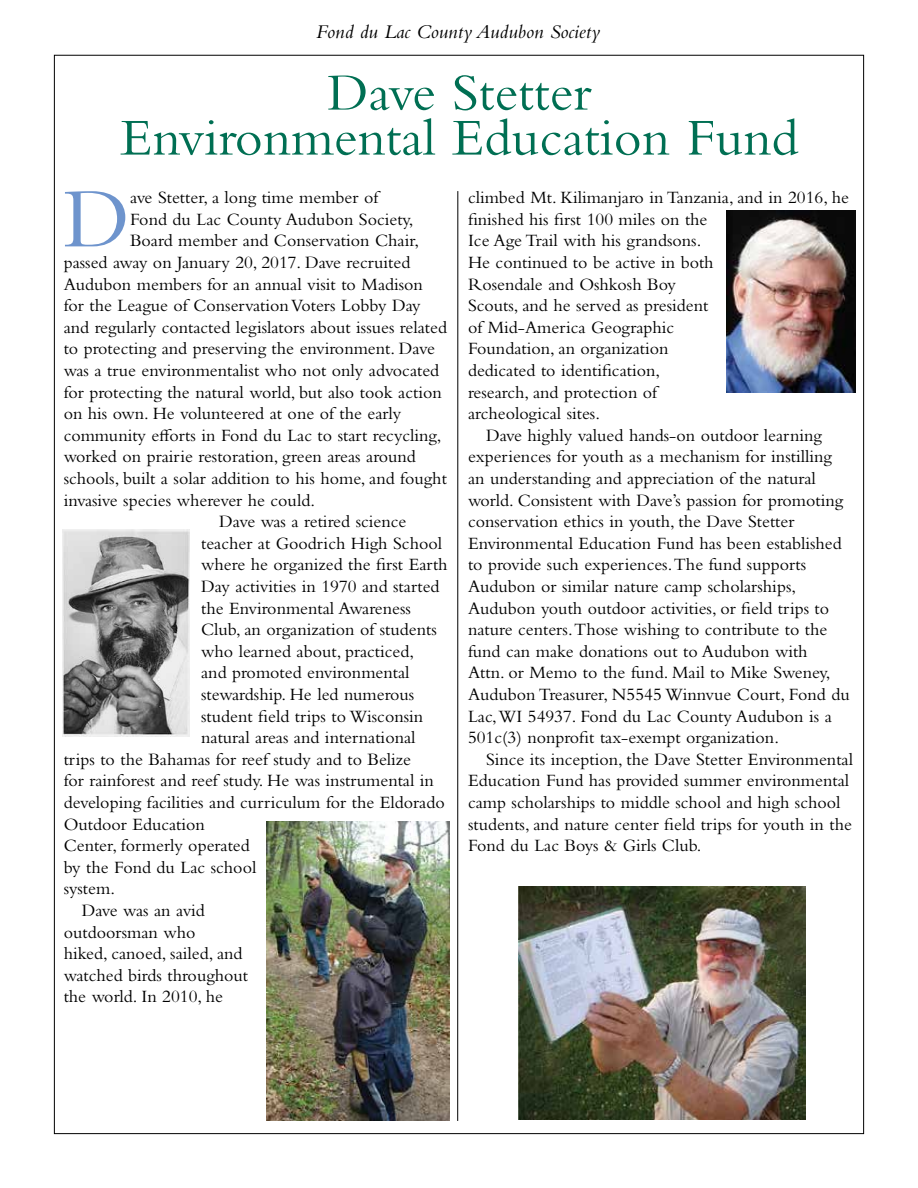
<style>
.page{position:relative;width:918px;height:1188px;background:#fff}
.page>*{position:absolute;margin:0;border:0;box-sizing:border-box;transform-origin:0 0}
.t1{font:87.45px "Bembo Std";color:#6e94cd}
.t2{font:54px/45px "Bembo Std";color:#006f53;text-align:center}
.t3{font:italic 20.25px "Bembo Std";color:#000}
.t4{font:18px "Bembo Std";color:#000}
</style>
<div class="page">
<hr style="left:457px;top:191px;width:1px;height:930px;background:#000">
<img style="left:266px;top:821px;width:183px;height:300px">
<img style="left:726px;top:211px;width:130px;height:181px">
<img style="left:518px;top:886px;width:288px;height:234px">
<img style="left:62px;top:530px;width:127px;height:207px">
<p class="t3" style="left:316px;top:20px;width:286px">Fond du Lac County Audubon Society</p>
<h2 class="t2" style="left:120px;top:69px;width:679px">Dave Stetter<br>Environmental Education Fund</h2>
<h1 class="t1" style="left:64px;top:168px;width:68px">D</h1>
<p class="t4" style="left:130px;top:187px;width:250px">ave Stetter, a long time member of</p>
<p class="t4" style="left:130px;top:209px;width:285px">Fond du Lac County Audubon Society,</p>
<p class="t4" style="left:130px;top:230px;width:291px">Board member and Conservation Chair,</p>
<p class="t4" style="left:64px;top:252px;width:348px">passed away on January 20, 2017. Dave recruited</p>
<p class="t4" style="left:64px;top:273px;width:361px">Audubon members for an annual visit to Madison</p>
<p class="t4" style="left:64px;top:295px;width:359px">for the League of Conservation Voters Lobby Day</p>
<p class="t4" style="left:64px;top:317px;width:385px">and regularly contacted legislators about issues related</p>
<p class="t4" style="left:64px;top:338px;width:373px">to protecting and preserving the environment. Dave</p>
<p class="t4" style="left:64px;top:360px;width:377px">was a true environmentalist who not only advocated</p>
<p class="t4" style="left:64px;top:381px;width:380px">for protecting the natural world, but also took action</p>
<p class="t4" style="left:64px;top:403px;width:339px">on his own. He volunteered at one of the early</p>
<p class="t4" style="left:64px;top:425px;width:379px">community efforts in Fond du Lac to start recycling,</p>
<p class="t4" style="left:64px;top:446px;width:354px">worked on prairie restoration, green areas around</p>
<p class="t4" style="left:64px;top:468px;width:385px">schools, built a solar addition to his home, and fought</p>
<p class="t4" style="left:64px;top:489px;width:253px">invasive species wherever he could.</p>
<p class="t4" style="left:219px;top:511px;width:189px">Dave was a retired science</p>
<p class="t4" style="left:201px;top:533px;width:242px">teacher at Goodrich High School</p>
<p class="t4" style="left:201px;top:554px;width:248px">where he organized the first Earth</p>
<p class="t4" style="left:201px;top:576px;width:240px">Day activities in 1970 and started</p>
<p class="t4" style="left:201px;top:597px;width:211px">the Environmental Awareness</p>
<p class="t4" style="left:201px;top:619px;width:237px">Club, an organization of students</p>
<p class="t4" style="left:201px;top:641px;width:214px">who learned about, practiced,</p>
<p class="t4" style="left:201px;top:662px;width:210px">and promoted environmental</p>
<p class="t4" style="left:201px;top:684px;width:215px">stewardship. He led numerous</p>
<p class="t4" style="left:201px;top:705px;width:224px">student field trips to Wisconsin</p>
<p class="t4" style="left:201px;top:727px;width:216px">natural areas and international</p>
<p class="t4" style="left:64px;top:749px;width:349px">trips to the Bahamas for reef study and to Belize</p>
<p class="t4" style="left:64px;top:770px;width:372px">for rainforest and reef study. He was instrumental in</p>
<p class="t4" style="left:64px;top:792px;width:383px">developing facilities and curriculum for the Eldorado</p>
<p class="t4" style="left:64px;top:813px;width:143px">Outdoor Education</p>
<p class="t4" style="left:64px;top:835px;width:188px">Center, formerly operated</p>
<p class="t4" style="left:64px;top:857px;width:194px">by the Fond du Lac school</p>
<p class="t4" style="left:64px;top:878px;width:53px">system.</p>
<p class="t4" style="left:82px;top:900px;width:125px">Dave was an avid</p>
<p class="t4" style="left:64px;top:921px;width:133px">outdoorsman who</p>
<p class="t4" style="left:64px;top:943px;width:180px">hiked, canoed, sailed, and</p>
<p class="t4" style="left:64px;top:965px;width:186px">watched birds throughout</p>
<p class="t4" style="left:64px;top:986px;width:161px">the world. In 2010, he</p>
<p class="t4" style="left:468px;top:187px;width:383px">climbed Mt. Kilimanjaro in Tanzania, and in 2016, he</p>
<p class="t4" style="left:468px;top:209px;width:241px">finished his first 100 miles on the</p>
<p class="t4" style="left:468px;top:230px;width:235px">Ice Age Trail with his grandsons.</p>
<p class="t4" style="left:468px;top:252px;width:247px">He continued to be active in both</p>
<p class="t4" style="left:468px;top:273px;width:209px">Rosendale and Oshkosh Boy</p>
<p class="t4" style="left:468px;top:295px;width:242px">Scouts, and he served as president</p>
<p class="t4" style="left:468px;top:317px;width:208px">of Mid-America Geographic</p>
<p class="t4" style="left:468px;top:338px;width:202px">Foundation, an organization</p>
<p class="t4" style="left:468px;top:360px;width:194px">dedicated to identification,</p>
<p class="t4" style="left:468px;top:381px;width:191px">research, and protection of</p>
<p class="t4" style="left:468px;top:403px;width:134px">archeological sites.</p>
<p class="t4" style="left:486px;top:425px;width:337px">Dave highly valued hands-on outdoor learning</p>
<p class="t4" style="left:468px;top:446px;width:365px">experiences for youth as a mechanism for instilling</p>
<p class="t4" style="left:468px;top:468px;width:349px">an understanding and appreciation of the natural</p>
<p class="t4" style="left:468px;top:489px;width:377px">world. Consistent with Dave’s passion for promoting</p>
<p class="t4" style="left:468px;top:511px;width:328px">conservation ethics in youth, the Dave Stetter</p>
<p class="t4" style="left:468px;top:533px;width:375px">Environmental Education Fund has been established</p>
<p class="t4" style="left:468px;top:554px;width:340px">to provide such experiences. The fund supports</p>
<p class="t4" style="left:468px;top:576px;width:330px">Audubon or similar nature camp scholarships,</p>
<p class="t4" style="left:468px;top:597px;width:363px">Audubon youth outdoor activities, or field trips to</p>
<p class="t4" style="left:468px;top:619px;width:361px">nature centers. Those wishing to contribute to the</p>
<p class="t4" style="left:468px;top:641px;width:341px">fund can make donations out to Audubon with</p>
<p class="t4" style="left:468px;top:662px;width:364px">Attn. or Memo to the fund. Mail to Mike Sweney,</p>
<p class="t4" style="left:468px;top:684px;width:383px">Audubon Treasurer, N5545 Winnvue Court, Fond du</p>
<p class="t4" style="left:468px;top:705px;width:365px">Lac, WI 54937. Fond du Lac County Audubon is a</p>
<p class="t4" style="left:468px;top:727px;width:313px">501c(3) nonprofit tax-exempt organization.</p>
<p class="t4" style="left:486px;top:749px;width:369px">Since its inception, the Dave Stetter Environmental</p>
<p class="t4" style="left:468px;top:770px;width:383px">Education Fund has provided summer environmental</p>
<p class="t4" style="left:468px;top:792px;width:374px">camp scholarships to middle school and high school</p>
<p class="t4" style="left:468px;top:813px;width:385px">students, and nature center field trips for youth in the</p>
<p class="t4" style="left:468px;top:835px;width:235px">Fond du Lac Boys &amp; Girls Club.</p>
</div>
